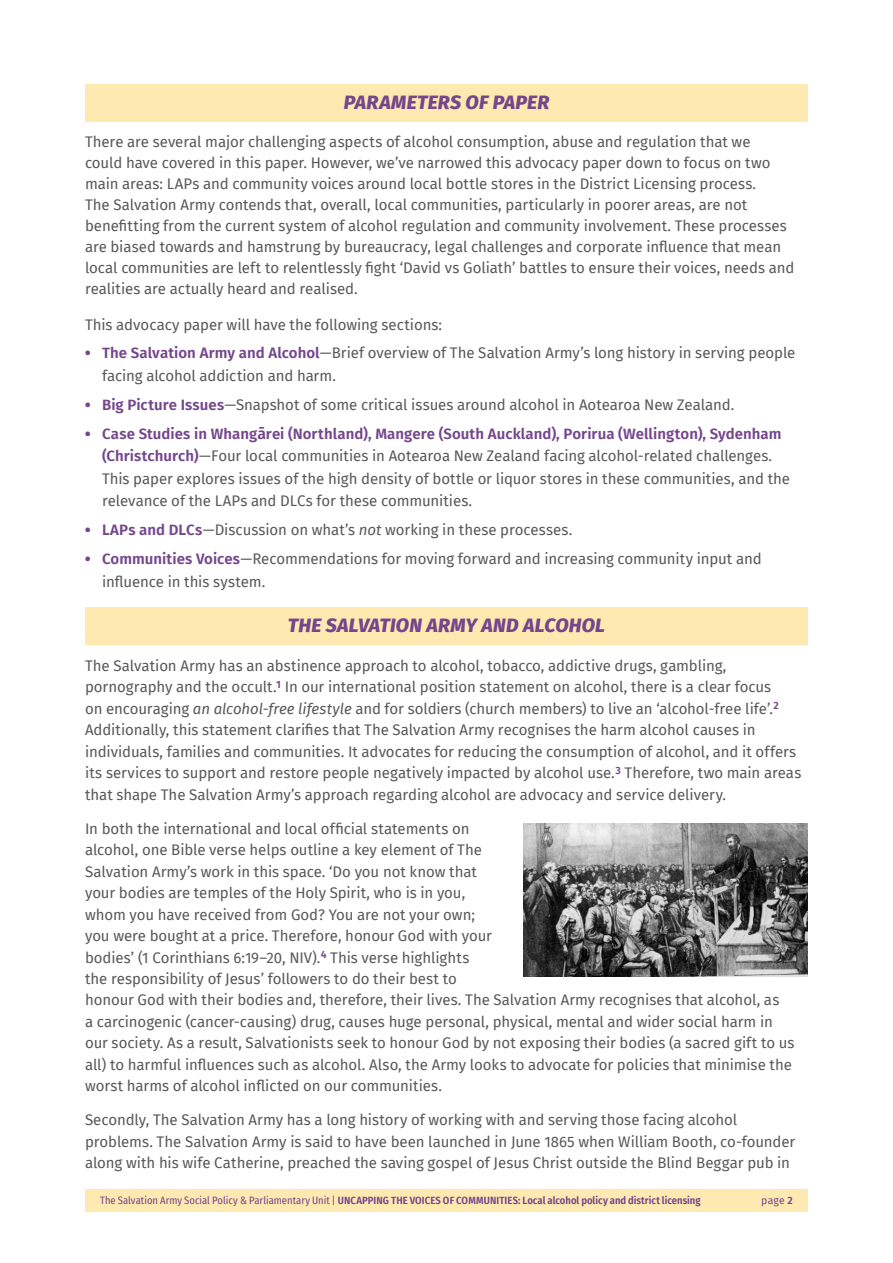
<style>
.page{position:relative;width:893px;height:1263px;background:#fff}
.page>*{position:absolute;margin:0;border:0;box-sizing:border-box;transform-origin:0 0}
.section_header{font:italic 800 19.5px "Fira Sans";letter-spacing:.01em;color:#74468c}
.body_copy{font:15px/21.5px "Fira Sans";letter-spacing:-.005em;color:#57585a}
.body_copy_BULLETS{font:15px/22.5px "Fira Sans";letter-spacing:-.005em;color:#57585a}
.t1{font:600 10.5px "Fira Sans Condensed";letter-spacing:.005em;color:#74468c}
.t2{font:10.5px "Fira Sans";color:#74468c}
.s1{font-weight:900;color:#74468c}
.s2{font-weight:600;color:#74468c}
.s3{font-weight:600;font-size:15.75px;color:#74468c}
.s4{font-style:italic}
.s5{font-weight:400}
.s6{font-weight:600}
</style>
<div class="page">
<div style="left:85px;top:1189px;width:723px;height:22px;background:#feeab1"></div>
<div style="left:85px;top:84px;width:723px;height:38px;background:#feeab1"></div>
<div style="left:85px;top:607px;width:723px;height:38px;background:#feeab1"></div>
<img style="left:524px;top:823px;width:284px;height:153px">
<p class="section_header" style="left:344px;top:86px;width:207px">PARAMETERS OF PAPER</p>
<p class="body_copy" style="left:85px;top:131px;width:711px;line-height:21px">There are several major challenging aspects of alcohol consumption, abuse and regulation that we<br>could have covered in this paper. However, we’ve narrowed this advocacy paper down to focus on two main areas: LAPs and community voices around local bottle stores in the District Licensing process.<br>The Salvation Army contends that, overall, local communities, particularly in poorer areas, are not benefitting from the current system of alcohol regulation and community involvement. These processes are biased towards and hamstrung by bureaucracy, legal challenges and corporate influence that mean local communities are left to relentlessly fight ‘David vs Goliath’ battles to ensure their voices, needs and realities are actually heard and realised.</p>
<p class="body_copy_BULLETS" style="left:85px;top:313px;width:359px">This advocacy paper will have the following sections:</p>
<p class="body_copy_BULLETS" style="left:102px;top:342px;width:695px;text-indent:-17px"><span class="s1">•</span> <span class="s2">The Salvation Army and Alcohol</span>—Brief overview of The Salvation Army’s long history in serving people facing alcohol addiction and harm.</p>
<p class="body_copy_BULLETS" style="left:85px;top:393px;width:651px"><span class="s1">•</span> <span class="s2">Big Picture Issues</span>—Snapshot of some critical issues around alcohol in Aotearoa New Zealand.</p>
<p class="body_copy_BULLETS" style="left:102px;top:422px;width:690px;text-indent:-17px"><span class="s1">•</span> <span class="s2">Case Studies in Whang</span><span class="s3">ā</span><span class="s2">rei (Northland), Mangere (South Auckland), Porirua (Wellington), Sydenham (Christchurch)</span>—Four local communities in Aotearoa New Zealand facing alcohol-related challenges.<br>This paper explores issues of the high density of bottle or liquor stores in these communities, and the relevance of the LAPs and DLCs for these communities.</p>
<p class="body_copy_BULLETS" style="left:85px;top:518px;width:489px"><span class="s1">•</span> <span class="s2">LAPs and DLCs</span>—Discussion on what’s <span class="s4">not</span> working in these processes.</p>
<p class="body_copy_BULLETS" style="left:102px;top:547px;width:661px;text-indent:-17px"><span class="s1">•</span> <span class="s2">Communities Voices</span>—Recommendations for moving forward and increasing community input and influence in this system.</p>
<p class="section_header" style="left:288px;top:609px;width:319px">THE SALVATION ARMY AND ALCOHOL</p>
<p class="body_copy" style="left:85px;top:654px;width:718px">The Salvation Army has an abstinence approach to alcohol, tobacco, addictive drugs, gambling, pornography and the occult.<sup>1</sup> In our international position statement on alcohol, there is a clear focus<br>on encouraging <span class="s4">an alcohol-free lifestyle</span> and for soldiers (church members) to live an ‘alcohol-free life’.<sup>2<br></sup>Additionally, this statement clarifies that The Salvation Army recognises the harm alcohol causes in individuals, families and communities. It advocates for reducing the consumption of alcohol, and it offers its services to support and restore people negatively impacted by alcohol use.<sup>3</sup> Therefore, two main areas that shape The Salvation Army’s approach regarding alcohol are advocacy and service delivery.</p>
<p class="body_copy" style="left:85px;top:817px;width:711px">In both the international and local official statements on<br>alcohol, one Bible verse helps outline a key element of The<br>Salvation Army’s work in this space. ‘Do you not know that<br>your bodies are temples of the Holy Spirit, who is in you,<br>whom you have received from God? You are not your own;<br>you were bought at a price. Therefore, honour God with your<br>bodies’ (1 Corinthians 6:19–20, NIV).<sup>4</sup> This verse highlights<br>the responsibility of Jesus’ followers to do their best to<br>honour God with their bodies and, therefore, their lives. The Salvation Army recognises that alcohol, as<br>a carcinogenic (cancer-causing) drug, causes huge personal, physical, mental and wider social harm in our society. As a result, Salvationists seek to honour God by not exposing their bodies (a sacred gift to us all) to harmful influences such as alcohol. Also, the Army looks to advocate for policies that minimise the worst harms of alcohol inflicted on our communities.</p>
<p class="body_copy" style="left:85px;top:1109px;width:712px">Secondly, The Salvation Army has a long history of working with and serving those facing alcohol problems. The Salvation Army is said to have been launched in June 1865 when William Booth, co-founder along with his wife Catherine, preached the saving gospel of Jesus Christ outside the Blind Beggar pub in</p>
<p class="t1" style="left:100px;top:1192px;width:602px"><span class="s5">The Salvation Army Social Policy &amp; Parliamentary Unit |</span> UNCAPPING THE VOICES OF COMMUNITIES: Local alcohol policy and district licensing</p>
<p class="t2" style="left:761px;top:1193px;width:33px">page <span class="s6">2</span></p>
</div>
